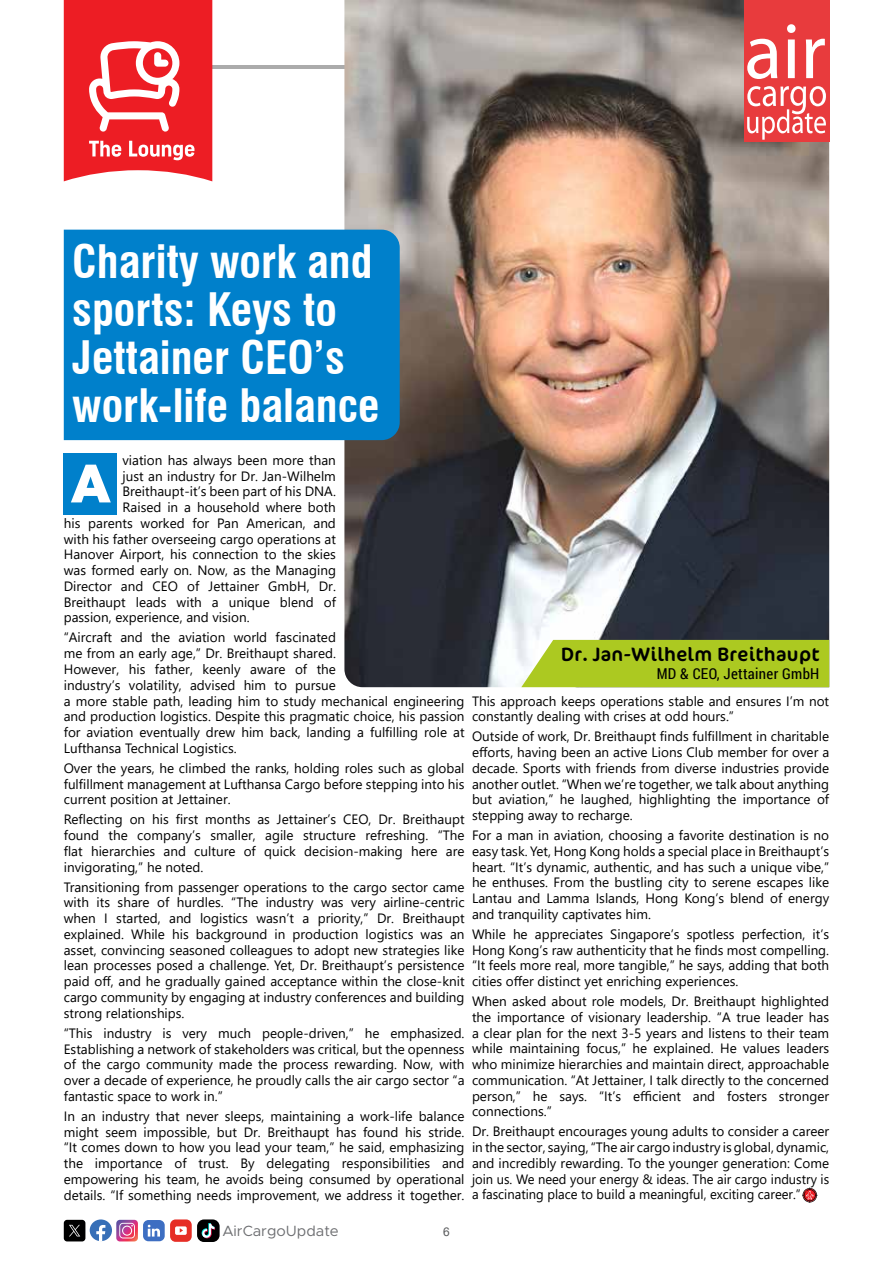
<style>
.page{position:relative;width:893px;height:1263px;background:#fff}
.page>*{position:absolute;margin:0;border:0;box-sizing:border-box;transform-origin:0 0}
.t1{font:900 54px "Uniform";color:#fff}
.t2{font:700 condensed 45px/48px "Swiss 721 BT";color:#fff}
.t3{font:19.5px "Cocon";letter-spacing:.02em;color:#000}
.t4{font:15px "Roboto Condensed";letter-spacing:.02em;color:#000}
.t5{font:14.85px "Metropolis";color:#6d6e71}
.t6{font:13.5px/15.8px "Segoe UI";color:#000;text-align:justify}
.t7{font:12px "Arial";color:#58595b}
</style>
<div class="page">
<div style="left:64px;top:1220px;width:21px;height:21px;background:#000;border-radius:3px"></div>
<svg style="left:69px;top:1225px;width:11px;height:11px"></svg>
<div style="left:90px;top:1219px;width:22px;height:22px;background:#376fb7;border-radius:50%"></div>
<svg style="left:96px;top:1225px;width:9px;height:17px"></svg>
<svg style="left:116px;top:1220px;width:22px;height:21px"></svg>
<div style="left:143px;top:1220px;width:22px;height:21px;background:#3d6ec2;border-radius:5px"></div>
<svg style="left:148px;top:1225px;width:12px;height:11px"></svg>
<div style="left:170px;top:1219px;width:22px;height:23px;background:#e62e26;border-radius:6px"></div>
<svg style="left:175px;top:1226px;width:12px;height:9px"></svg>
<div style="left:197px;top:1219px;width:23px;height:23px;background:#000;border-radius:7px"></div>
<svg style="left:202px;top:1223px;width:13px;height:15px"></svg>
<img style="left:212px;top:66px;width:132px;height:3px">
<img style="left:344px;top:0;width:485px;height:687px">
<div style="left:64px;top:230px;width:336px;height:210px;background:#0080cb"></div>
<svg style="left:64px;top:0;width:148px;height:181px"></svg>
<div style="left:744px;top:0;width:85px;height:141px;background:#e83b3d"></div>
<svg style="left:747px;top:39px;width:30px;height:40px"></svg>
<svg style="left:787px;top:24px;width:8px;height:54px"></svg>
<svg style="left:806px;top:39px;width:19px;height:39px"></svg>
<svg style="left:747px;top:86px;width:79px;height:54px"></svg>
<div style="left:521px;top:640px;width:308px;height:47px;background:#acc921"></div>
<div style="left:63px;top:453px;width:54px;height:62px;background:#0080cb"></div>
<svg style="left:802px;top:1187px;width:16px;height:16px"></svg>
<h2 class="t2" style="left:72px;top:237px;width:309px">Charity work and sports: Keys to<br>Jettainer CEO’s work-life balance</h2>
<p class="t6" style="left:122px;top:451px;width:215px">viation has always been more than</p>
<p class="t6" style="left:122px;top:467px;width:215px">just an industry for Dr. Jan-Wilhelm</p>
<p class="t6" style="left:122px;top:482px;width:215px">Breithaupt-it’s been part of his DNA.</p>
<p class="t6" style="left:122px;top:498px;width:215px">Raised in a household where both</p>
<p class="t6" style="left:64px;top:514px;width:274px">his parents worked for Pan American, and</p>
<p class="t6" style="left:64px;top:530px;width:274px">with his father overseeing cargo operations at</p>
<p class="t6" style="left:64px;top:545px;width:274px">Hanover Airport, his connection to the skies</p>
<p class="t6" style="left:64px;top:561px;width:274px">was formed early on. Now, as the Managing</p>
<p class="t6" style="left:64px;top:577px;width:274px">Director and CEO of Jettainer GmbH, Dr.</p>
<p class="t6" style="left:64px;top:593px;width:274px">Breithaupt leads with a unique blend of</p>
<p class="t6" style="left:64px;top:608px;width:187px">passion, experience, and vision.</p>
<p class="t6" style="left:64px;top:628px;width:402px;text-align:left">“Aircraft and the aviation world fascinated<br>me from an early age,” Dr. Breithaupt shared.<br>However, his father, keenly aware of the<br>industry’s volatility, advised him to pursue<br>a more stable path, leading him to study mechanical engineering and production logistics. Despite this pragmatic choice, his passion for aviation eventually drew him back, landing a fulfilling role at Lufthansa Technical Logistics.</p>
<p class="t6" style="left:64px;top:759px;width:402px">Over the years, he climbed the ranks, holding roles such as global fulfillment management at Lufthansa Cargo before stepping into his current position at Jettainer.</p>
<p class="t6" style="left:64px;top:810px;width:402px">Reflecting on his first months as Jettainer’s CEO, Dr. Breithaupt found the company’s smaller, agile structure refreshing. “The flat hierarchies and culture of quick decision-making here are invigorating,” he noted.</p>
<p class="t6" style="left:64px;top:878px;width:402px">Transitioning from passenger operations to the cargo sector came with its share of hurdles. “The industry was very airline-centric when I started, and logistics wasn’t a priority,” Dr. Breithaupt explained. While his background in production logistics was an asset, convincing seasoned colleagues to adopt new strategies like lean processes posed a challenge. Yet, Dr. Breithaupt’s persistence paid off, and he gradually gained acceptance within the close-knit cargo community by engaging at industry conferences and building strong relationships.</p>
<p class="t6" style="left:64px;top:1024px;width:402px">“This industry is very much people-driven,” he emphasized.<br>Establishing a network of stakeholders was critical, but the openness of the cargo community made the process rewarding. Now, with over a decade of experience, he proudly calls the air cargo sector “a fantastic space to work in.”</p>
<p class="t6" style="left:64px;top:1107px;width:402px">In an industry that never sleeps, maintaining a work-life balance might seem impossible, but Dr. Breithaupt has found his stride. “It comes down to how you lead your team,” he said, emphasizing the importance of trust. By delegating responsibilities and empowering his team, he avoids being consumed by operational details. “If something needs improvement, we address it together.</p>
<h1 class="t1" style="left:71px;top:451px;width:41px">A</h1>
<h3 class="t3" style="left:561px;top:643px;width:260px">Dr. Jan-Wilhelm Breithaupt</h3>
<p class="t4" style="left:657px;top:663px;width:164px">MD &amp; CEO, Jettainer GmbH</p>
<p class="t6" style="left:472px;top:692px;width:359px">This approach keeps operations stable and ensures I’m not constantly dealing with crises at odd hours.”</p>
<p class="t6" style="left:472px;top:727px;width:359px">Outside of work, Dr. Breithaupt finds fulfillment in charitable efforts, having been an active Lions Club member for over a decade. Sports with friends from diverse industries provide another outlet. “When we’re together, we talk about anything but aviation,” he laughed, highlighting the importance of stepping away to recharge.</p>
<p class="t6" style="left:472px;top:826px;width:359px">For a man in aviation, choosing a favorite destination is no easy task. Yet, Hong Kong holds a special place in Breithaupt’s heart. “It’s dynamic, authentic, and has such a unique vibe,” he enthuses. From the bustling city to serene escapes like Lantau and Lamma Islands, Hong Kong’s blend of energy and tranquility captivates him.</p>
<p class="t6" style="left:472px;top:925px;width:359px">While he appreciates Singapore’s spotless perfection, it’s Hong Kong’s raw authenticity that he finds most compelling. “It feels more real, more tangible,” he says, adding that both cities offer distinct yet enriching experiences.</p>
<p class="t6" style="left:472px;top:992px;width:359px">When asked about role models, Dr. Breithaupt highlighted the importance of visionary leadership. “A true leader has a clear plan for the next 3-5 years and listens to their team while maintaining focus,” he explained. He values leaders who minimize hierarchies and maintain direct, approachable communication. “At Jettainer, I talk directly to the concerned person,” he says. “It’s efficient and fosters stronger connections.”</p>
<p class="t6" style="left:472px;top:1122px;width:359px">Dr. Breithaupt encourages young adults to consider a career in the sector, saying, “The air cargo industry is global, dynamic, and incredibly rewarding. To the younger generation: Come join us. We need your energy &amp; ideas. The air cargo industry is a fascinating place to build a meaningful, exciting career.”</p>
<p class="t5" style="left:222px;top:1221px;width:118px">AirCargoUpdate</p>
<p class="t7" style="left:443px;top:1223px;width:8px">6</p>
</div>
